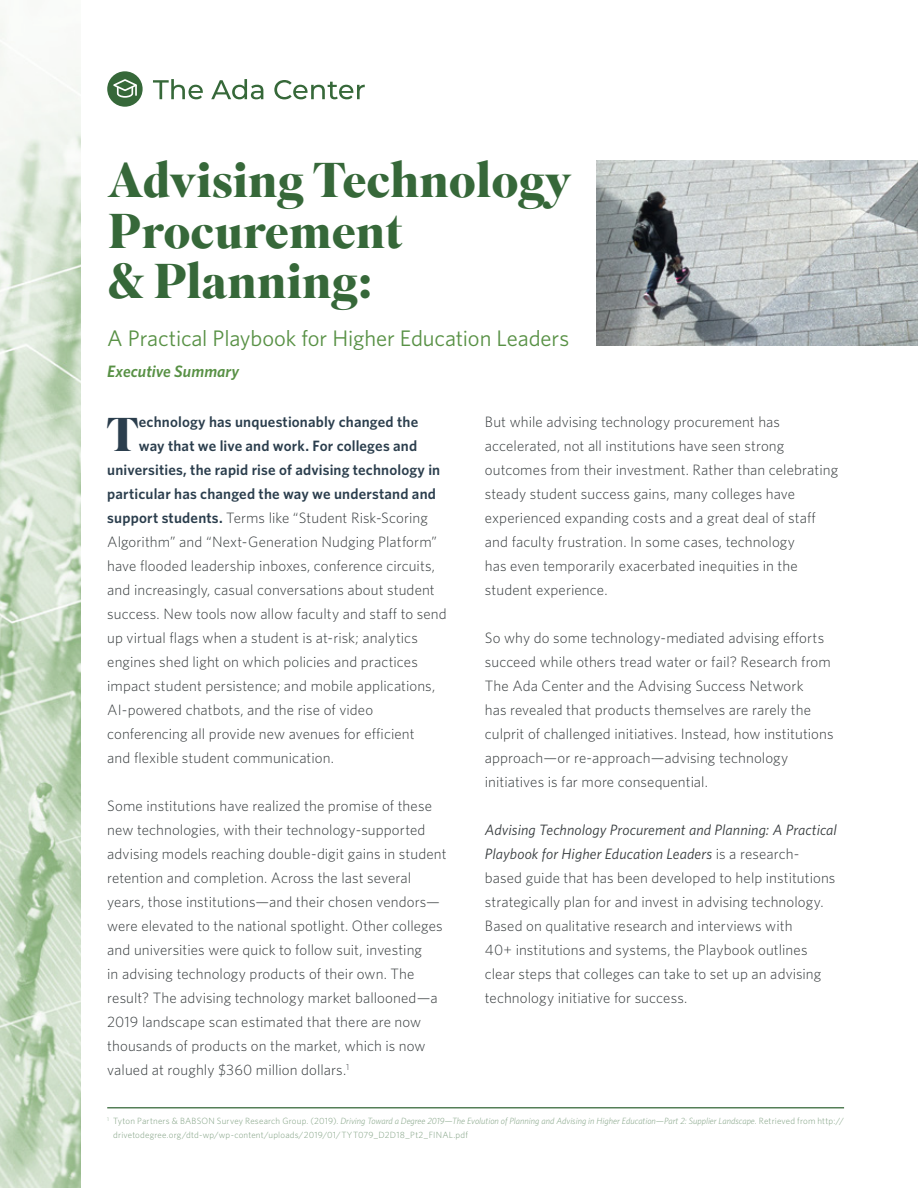
<style>
.page{position:relative;width:918px;height:1188px;background:#fff}
.page>*{position:absolute;margin:0;border:0;box-sizing:border-box;transform-origin:0 0}
.F_C_Headline{font:700 48.75px/50.1px "Superior Title";color:#366839}
.ES_Text_Regular{font:700 47.25px "Superior Title";color:#2b3e4d}
.t1{font:22.5px "Whitney";letter-spacing:-.005em;color:#589145}
.t2{font:italic 600 16.5px "Whitney";letter-spacing:.005em;color:#589145}
.ES_Text_Regular-2{font:300 15px/24px "Whitney";letter-spacing:.005em;color:#34393b}
.ES_Text_Regular-3{font:600 15px "Whitney";letter-spacing:.01em;color:#2b3e4d}
.Footnotes_in_Text{font:300 9px/13.5px "Whitney";letter-spacing:.02em;color:#7c9d7e}
.s1{font-weight:400;font-style:italic}
.s2{font-weight:600;color:#2b3e4d}
.s3{font-style:italic}
</style>
<div class="page">
<img style="left:0;top:18px;width:81px;height:1170px">
<div style="left:107px;top:71px;width:36px;height:36px;background:#366839;border-radius:50%"></div>
<svg style="left:110px;top:78px;width:30px;height:21px"></svg>
<svg style="left:153px;top:79px;width:50px;height:20px"></svg>
<svg style="left:211px;top:79px;width:52px;height:20px"></svg>
<svg style="left:274px;top:80px;width:91px;height:19px"></svg>
<hr style="left:107px;top:1107px;width:737px;height:1px;background:#547f57">
<img style="left:597px;top:161px;width:321px;height:185px">
<p class="F_C_Headline" style="left:107px;top:158px;width:466px">Advising Technology</p>
<p class="F_C_Headline" style="left:108px;top:208px;width:296px">Procurement &amp; Planning:</p>
<h3 class="t1" style="left:107px;top:324px;width:463px">A Practical Playbook for Higher Education Leaders</h3>
<p class="t2" style="left:107px;top:360px;width:134px">Executive Summary</p>
<p class="ES_Text_Regular" style="left:107px;top:405px;width:33px">T</p>
<p class="ES_Text_Regular-3" style="left:139px;top:412px;width:281px">echnology has unquestionably changed the</p>
<p class="ES_Text_Regular-2" style="left:485px;top:409px;width:355px">But while advising technology procurement has accelerated, not all institutions have seen strong outcomes from their investment. Rather than celebrating steady student success gains, many colleges have experienced expanding costs and a great deal of staff and faculty frustration. In some cases, technology<br>has even temporarily exacerbated inequities in the student experience.</p>
<p class="ES_Text_Regular-2" style="left:485px;top:625px;width:350px">So why do some technology-mediated advising efforts succeed while others tread water or fail? Research from The Ada Center and the Advising Success Network<br>has revealed that products themselves are rarely the culprit of challenged initiatives. Instead, how institutions approach—or re-approach—advising technology initiatives is far more consequential.</p>
<p class="ES_Text_Regular-2" style="left:485px;top:817px;width:354px"><span class="s1">Advising Technology Procurement and Planning: A Practical Playbook for Higher Education Leaders</span> is a research&shy;based guide that has been developed to help institutions strategically plan for and invest in advising technology.<br>Based on qualitative research and interviews with<br>40+ institutions and systems, the Playbook outlines clear steps that colleges can take to set up an advising technology initiative for success.</p>
<p class="ES_Text_Regular-3" style="left:139px;top:436px;width:280px">way that we live and work. For colleges and</p>
<p class="ES_Text_Regular-3" style="left:107px;top:460px;width:335px">universities, the rapid rise of advising technology in</p>
<p class="ES_Text_Regular-3" style="left:107px;top:484px;width:330px">particular has changed the way we understand and</p>
<p class="ES_Text_Regular-2" style="left:107px;top:505px;width:322px"><span class="s2">support students.</span> Terms like “Student Risk-Scoring</p>
<p class="ES_Text_Regular-2" style="left:107px;top:529px;width:331px">Algorithm” and “Next-Generation Nudging Platform”</p>
<p class="ES_Text_Regular-2" style="left:107px;top:553px;width:329px">have flooded leadership inboxes, conference circuits,</p>
<p class="ES_Text_Regular-2" style="left:107px;top:577px;width:329px">and increasingly, casual conversations about student</p>
<p class="ES_Text_Regular-2" style="left:107px;top:601px;width:341px">success. New tools now allow faculty and staff to send</p>
<p class="ES_Text_Regular-2" style="left:107px;top:625px;width:312px">up virtual flags when a student is at-risk; analytics</p>
<p class="ES_Text_Regular-2" style="left:107px;top:649px;width:312px">engines shed light on which policies and practices</p>
<p class="ES_Text_Regular-2" style="left:107px;top:673px;width:330px">impact student persistence; and mobile applications,</p>
<p class="ES_Text_Regular-2" style="left:107px;top:697px;width:267px">AI-powered chatbots, and the rise of video</p>
<p class="ES_Text_Regular-2" style="left:107px;top:721px;width:309px">conferencing all provide new avenues for efficient</p>
<p class="ES_Text_Regular-2" style="left:107px;top:745px;width:228px">and flexible student communication.</p>
<p class="ES_Text_Regular-2" style="left:107px;top:793px;width:341px">Some institutions have realized the promise of these new technologies, with their technology-supported advising models reaching double-digit gains in student retention and completion. Across the last several years, those institutions—and their chosen vendors— were elevated to the national spotlight. Other colleges and universities were quick to follow suit, investing<br>in advising technology products of their own. The result? The advising technology market ballooned—a 2019 landscape scan estimated that there are now thousands of products on the market, which is now valued at roughly $360 million dollars.<sup>1</sup></p>
<p class="Footnotes_in_Text" style="left:113px;top:1114px;width:732px;text-indent:-6px"><sup>1</sup> Tyton Partners &amp; BABSON Survey Research Group. (2019). <span class="s3">Driving Toward a Degree 2019—The Evolution of Planning and Advising in Higher Education—Part 2: Supplier Landscape</span>. Retrieved from http:// drivetodegree.org/dtd-wp/wp-content/uploads/2019/01/TYT079_D2D18_Pt2_FINAL.pdf</p>
</div>
